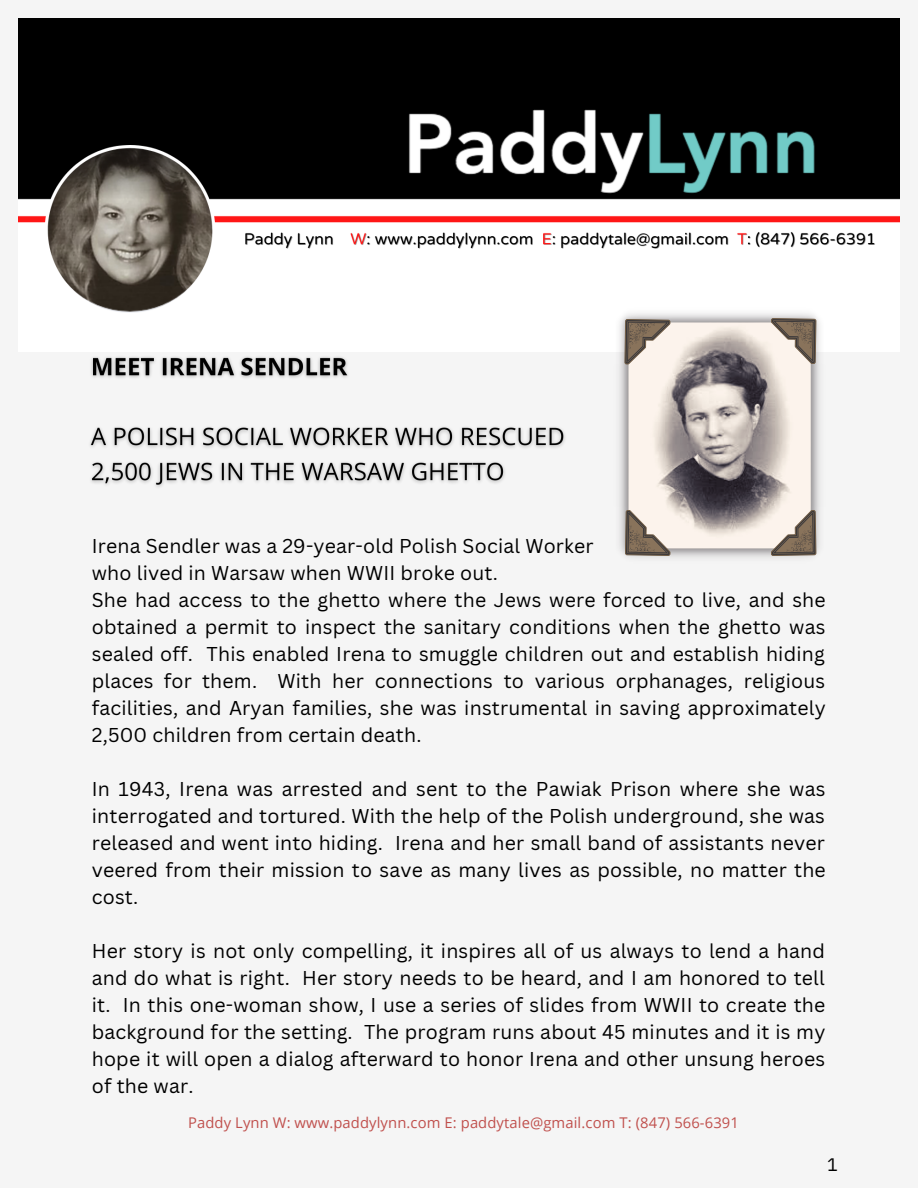
<style>
.page{position:relative;width:918px;height:1188px;background:#f5f5f5}
.page>*{position:absolute;margin:0;border:0;box-sizing:border-box;transform-origin:0 0}
.t1{font:19.5px/27px "Canva Sans";letter-spacing:.01em;color:#000;text-align:justify}
.t2{font:18px "IBM Plex Sans";color:#000}
.t3{font:14.7px "Open Sans";letter-spacing:.01em;color:#c0504d}
</style>
<div class="page">
<img style="left:18px;top:18px;width:881px;height:294px">
<img style="left:612px;top:306px;width:214px;height:252px">
<svg style="left:625px;top:319px;width:45px;height:45px"></svg>
<img style="left:90px;top:357px;width:475px;height:130px">
<svg style="left:625px;top:510px;width:45px;height:46px"></svg>
<svg style="left:771px;top:510px;width:45px;height:46px"></svg>
<svg style="left:771px;top:319px;width:45px;height:45px"></svg>
<p class="t1" style="left:92px;top:531px;width:736px;text-align:left">Irena Sendler was a 29-year-old Polish Social Worker<br>who lived in Warsaw when WWII broke out.<br>She had access to the ghetto where the Jews were forced to live, and she obtained a permit to inspect the sanitary conditions when the ghetto was sealed off. This enabled Irena to smuggle children out and establish hiding places for them. With her connections to various orphanages, religious facilities, and Aryan families, she was instrumental in saving approximately 2,500 children from certain death.</p>
<p class="t1" style="left:92px;top:774px;width:736px">In 1943, Irena was arrested and sent to the Pawiak Prison where she was interrogated and tortured. With the help of the Polish underground, she was released and went into hiding. Irena and her small band of assistants never veered from their mission to save as many lives as possible, no matter the cost.</p>
<p class="t1" style="left:92px;top:936px;width:735px">Her story is not only compelling, it inspires all of us always to lend a hand and do what is right. Her story needs to be heard, and I am honored to tell it. In this one-woman show, I use a series of slides from WWII to create the background for the setting. The program runs about 45 minutes and it is my hope it will open a dialog afterward to honor Irena and other unsung heroes of the war.</p>
<p class="t3" style="left:188px;top:1112px;width:552px">Paddy Lynn W: www.paddylynn.com E: paddytale@gmail.com T: (847) 566-6391</p>
<p class="t2" style="left:827px;top:1153px;width:12px">1</p>
</div>
